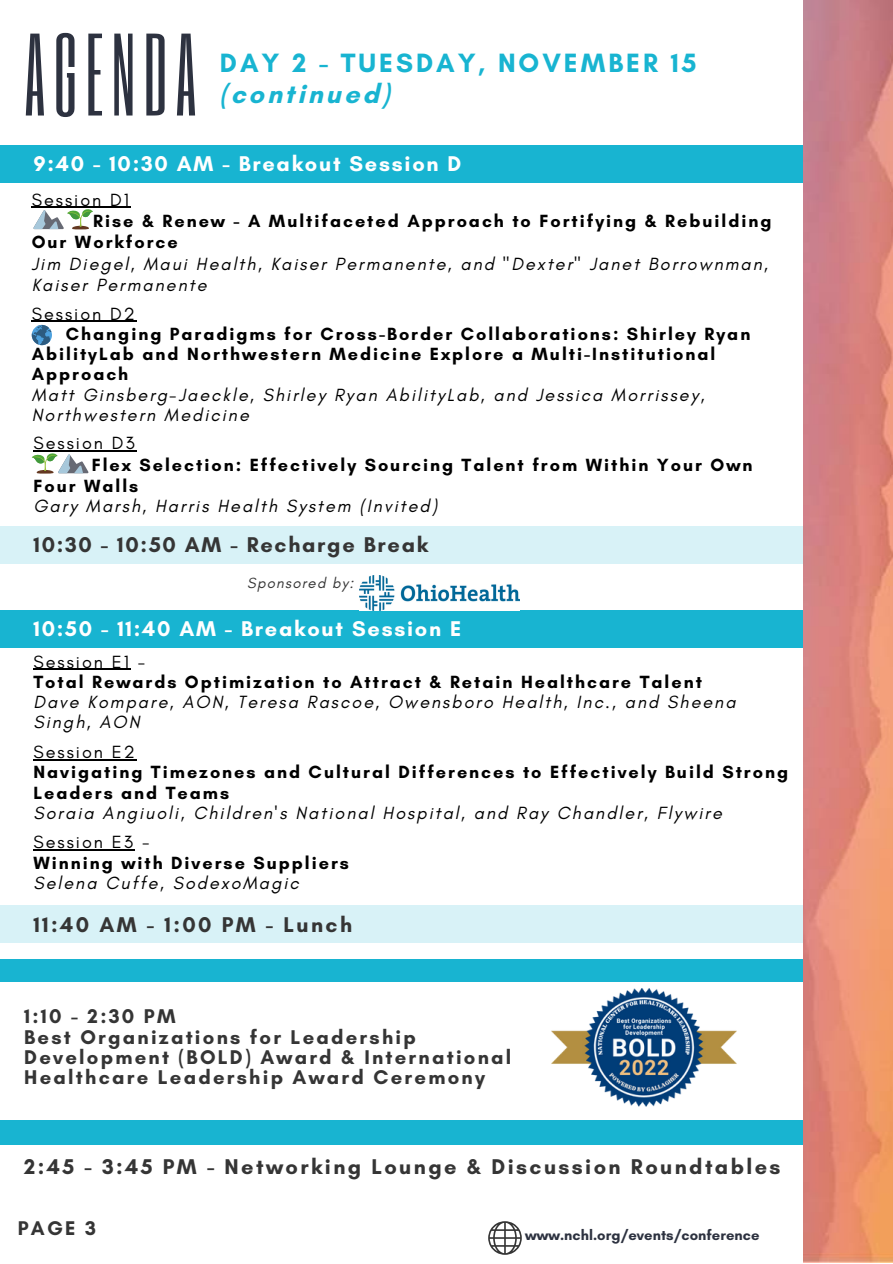
<style>
.page{position:relative;width:893px;height:1264px;background:#fff}
.page>*{position:absolute;margin:0;border:0;box-sizing:border-box;transform-origin:0 0}
.t1{font:97.05px "Six Caps";letter-spacing:.08em;color:#2d3240}
.t2{font:700 27px/31.5px "Glacial Indifference";letter-spacing:.11em;color:#18b4d1}
.t3{font:700 21.75px "Glacial Indifference";letter-spacing:.11em;color:#353535}
.t4{font:700 21.75px "Glacial Indifference";letter-spacing:.08em;color:#fff}
.t5{font:700 21.75px "Glacial Indifference";letter-spacing:.08em;color:#353535}
.t6{font:700 20.25px/20.2px "Glacial Indifference";letter-spacing:.11em;color:#353535}
.t7{font:700 18px/20.2px "Glacial Indifference";letter-spacing:.11em;color:#000}
.t8{font:italic 18px/20.2px "Glacial Indifference";letter-spacing:.11em;color:#000}
.t9{font:18px "Glacial Indifference";letter-spacing:.11em;color:#000}
.t10{font:italic 15px "Glacial Indifference";letter-spacing:.08em;color:#353535}
.t11{font:700 14.7px "Glacial Indifference";letter-spacing:.005em;color:#2d3240}
</style>
<div class="page">
<div style="left:0;top:959px;width:892px;height:185px;background:#18b4d1"></div>
<div style="left:0;top:982px;width:892px;height:137px;background:#fff"></div>
<div style="left:0;top:145px;width:892px;height:37px;background:#18b4d1"></div>
<div style="left:0;top:526px;width:892px;height:37px;background:#d8f2f7"></div>
<div style="left:0;top:905px;width:892px;height:38px;background:#d8f2f7"></div>
<div style="left:0;top:610px;width:892px;height:37px;background:#18b4d1"></div>
<img style="left:803px;top:0;width:89px;height:1262px">
<img style="left:551px;top:988px;width:185px;height:118px">
<svg style="left:488px;top:1221px;width:33px;height:33px"></svg>
<hr style="left:32px;top:207px;width:99px;height:1px;background:#000">
<svg style="left:33px;top:209px;width:60px;height:20px"></svg>
<hr style="left:33px;top:450px;width:104px;height:1px;background:#000">
<svg style="left:32px;top:453px;width:56px;height:20px"></svg>
<img style="left:359px;top:575px;width:160px;height:35px">
<hr style="left:33px;top:759px;width:104px;height:1px;background:#000">
<hr style="left:33px;top:849px;width:102px;height:1px;background:#000">
<hr style="left:33px;top:668px;width:98px;height:2px;background:#000">
<hr style="left:32px;top:321px;width:105px;height:1px;background:#000">
<svg style="left:32px;top:325px;width:19px;height:20px"></svg>
<h1 class="t1" style="left:24px;top:8px;width:174px">AGENDA</h1>
<h2 class="t2" style="left:220px;top:47px;width:478px">DAY 2 - TUESDAY, NOVEMBER 15 (continued)</h2>
<p class="t4" style="left:33px;top:150px;width:429px">9:40 - 10:30 AM - Breakout Session D</p>
<p class="t9" style="left:32px;top:188px;width:99px">Session D1</p>
<p class="t7" style="left:32px;top:210px;width:741px;line-height:21.3px;text-indent:62px">Rise &amp; Renew - A Multifaceted Approach to Fortifying &amp; Rebuilding<br>Our Workforce</p>
<p class="t8" style="left:32px;top:253px;width:737px;line-height:21.3px">Jim Diegel, Maui Health, Kaiser Permanente, and "Dexter" Janet Borrownman,<br>Kaiser Permanente</p>
<p class="t9" style="left:32px;top:302px;width:105px">Session D2</p>
<p class="t7" style="left:32px;top:323px;width:720px;text-indent:34px">Changing Paradigms for Cross-Border Collaborations: Shirley Ryan<br>AbilityLab and Northwestern Medicine Explore a Multi-Institutional<br>Approach</p>
<p class="t8" style="left:32px;top:384px;width:674px">Matt Ginsberg-Jaeckle, Shirley Ryan AbilityLab, and Jessica Morrissey,<br>Northwestern Medicine</p>
<p class="t9" style="left:33px;top:432px;width:103px">Session D3</p>
<p class="t7" style="left:33px;top:454px;width:720px;line-height:21.3px;text-indent:58px">Flex Selection: Effectively Sourcing Talent from Within Your Own<br>Four Walls</p>
<p class="t8" style="left:33px;top:496px;width:405px">Gary Marsh, Harris Health System (Invited)</p>
<p class="t5" style="left:33px;top:531px;width:396px">10:30 - 10:50 AM - Recharge Break</p>
<p class="t10" style="left:247px;top:573px;width:107px">Sponsored by:</p>
<p class="t4" style="left:33px;top:615px;width:429px">10:50 - 11:40 AM - Breakout Session E</p>
<p class="t9" style="left:33px;top:650px;width:113px">Session E1 -</p>
<p class="t7" style="left:33px;top:671px;width:670px">Total Rewards Optimization to Attract &amp; Retain Healthcare Talent</p>
<p class="t8" style="left:33px;top:691px;width:703px">Dave Kompare, AON, Teresa Rascoe, Owensboro Health, Inc., and Sheena<br>Singh, AON</p>
<p class="t9" style="left:33px;top:741px;width:103px">Session E2</p>
<p class="t7" style="left:33px;top:761px;width:756px">Navigating Timezones and Cultural Differences to Effectively Build Strong<br>Leaders and Teams</p>
<p class="t8" style="left:33px;top:802px;width:690px">Soraia Angiuoli, Children's National Hospital, and Ray Chandler, Flywire</p>
<p class="t9" style="left:33px;top:831px;width:117px">Session E3 -</p>
<p class="t7" style="left:33px;top:852px;width:317px">Winning with Diverse Suppliers</p>
<p class="t8" style="left:33px;top:872px;width:267px">Selena Cuffe, SodexoMagic</p>
<p class="t3" style="left:33px;top:911px;width:320px">11:40 AM - 1:00 PM - Lunch</p>
<p class="t6" style="left:24px;top:1006px;width:488px">1:10 - 2:30 PM<br>Best Organizations for Leadership<br>Development (BOLD) Award &amp; International<br>Healthcare Leadership Award Ceremony</p>
<p class="t3" style="left:24px;top:1153px;width:757px">2:45 - 3:45 PM - Networking Lounge &amp; Discussion Roundtables</p>
<p class="t6" style="left:18px;top:1217px;width:80px">PAGE 3</p>
<p class="t11" style="left:525px;top:1225px;width:236px">www.nchl.org/events/conference</p>
</div>
